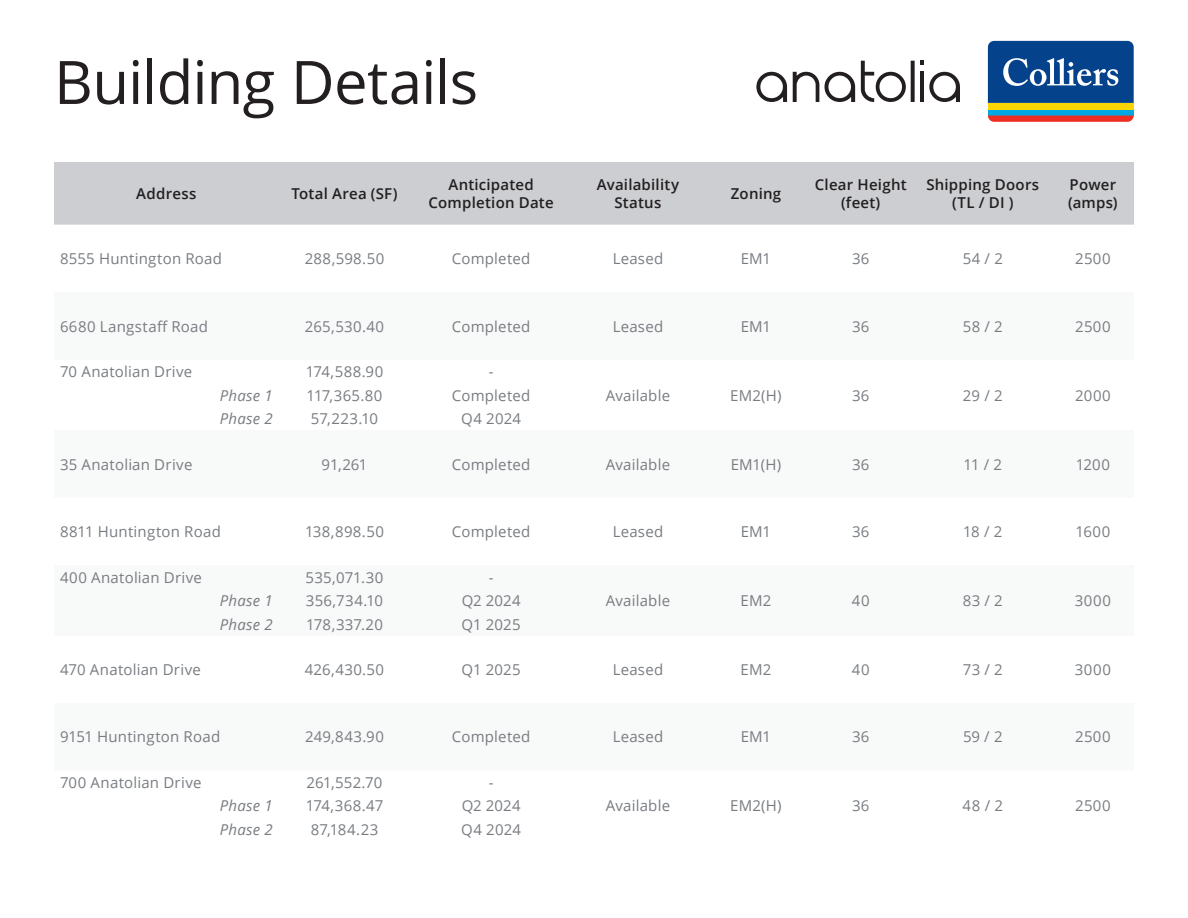
<style>
.page{position:relative;width:1188px;height:918px;background:#fff}
.page>*{position:absolute;margin:0;border:0;box-sizing:border-box;transform-origin:0 0}
.heading{font:60px "Open Sans";letter-spacing:-.015em;color:#231f20}
.Map_-_road_names{font:15px "Open Sans";letter-spacing:.015em;color:#787c81}
.Map_-_road_names-2{font:600 15px/18px "Open Sans";letter-spacing:.015em;color:#231f20;text-align:center}
.Map_-_road_names-3{font:italic 15px "Open Sans";letter-spacing:.01em;color:#787c81}
</style>
<div class="page">
<svg style="left:756px;top:72px;width:31px;height:30px"></svg>
<svg style="left:793px;top:72px;width:26px;height:30px"></svg>
<svg style="left:825px;top:72px;width:30px;height:30px"></svg>
<svg style="left:861px;top:61px;width:99px;height:41px"></svg>
<svg style="left:986px;top:38px;width:150px;height:86px"></svg>
<div style="left:988px;top:109px;width:146px;height:7px;background:#00a8e4"></div>
<div style="left:988px;top:103px;width:146px;height:6px;background:#fed503"></div>
<svg style="left:988px;top:116px;width:146px;height:6px"></svg>
<svg style="left:988px;top:41px;width:146px;height:62px;background:#205698"></svg>
<div style="left:54px;top:162px;width:1080px;height:63px;background:#ccced1"></div>
<p class="heading" style="left:54px;top:41px;width:426px">Building Details</p>
<p class="Map_-_road_names-2" style="left:136px;top:184px;width:62px">Address</p>
<p class="Map_-_road_names-2" style="left:291px;top:184px;width:108px">Total Area (SF)</p>
<p class="Map_-_road_names-2" style="left:448px;top:175px;width:87px">Anticipated</p>
<p class="Map_-_road_names-2" style="left:429px;top:193px;width:127px">Completion Date</p>
<p class="Map_-_road_names-2" style="left:597px;top:175px;width:84px">Availability<br>Status</p>
<p class="Map_-_road_names-2" style="left:731px;top:184px;width:52px">Zoning</p>
<p class="Map_-_road_names-2" style="left:815px;top:175px;width:93px">Clear Height</p>
<p class="Map_-_road_names-2" style="left:841px;top:193px;width:41px">(feet)</p>
<p class="Map_-_road_names-2" style="left:926px;top:175px;width:114px">Shipping Doors</p>
<p class="Map_-_road_names-2" style="left:952px;top:193px;width:63px">(TL / DI )</p>
<p class="Map_-_road_names-2" style="left:1070px;top:175px;width:48px">Power</p>
<p class="Map_-_road_names-2" style="left:1068px;top:193px;width:51px">(amps)</p>
<p class="Map_-_road_names" style="left:60px;top:248px;width:164px">8555 Huntington Road</p>
<p class="Map_-_road_names" style="left:305px;top:248px;width:81px">288,598.50</p>
<p class="Map_-_road_names" style="left:452px;top:248px;width:80px">Completed</p>
<p class="Map_-_road_names" style="left:613px;top:248px;width:52px">Leased</p>
<p class="Map_-_road_names" style="left:741px;top:248px;width:32px">EM1</p>
<p class="Map_-_road_names" style="left:852px;top:248px;width:19px">36</p>
<p class="Map_-_road_names" style="left:963px;top:248px;width:42px">54 / 2</p>
<p class="Map_-_road_names" style="left:1075px;top:248px;width:37px">2500</p>
<p class="Map_-_road_names" style="left:60px;top:316px;width:150px">6680 Langstaff Road</p>
<p class="Map_-_road_names" style="left:305px;top:316px;width:81px">265,530.40</p>
<p class="Map_-_road_names" style="left:452px;top:316px;width:80px">Completed</p>
<p class="Map_-_road_names" style="left:613px;top:316px;width:52px">Leased</p>
<p class="Map_-_road_names" style="left:741px;top:316px;width:32px">EM1</p>
<p class="Map_-_road_names" style="left:852px;top:316px;width:19px">36</p>
<p class="Map_-_road_names" style="left:963px;top:316px;width:42px">58 / 2</p>
<p class="Map_-_road_names" style="left:1075px;top:316px;width:37px">2500</p>
<p class="Map_-_road_names" style="left:60px;top:361px;width:134px">70 Anatolian Drive</p>
<p class="Map_-_road_names" style="left:306px;top:361px;width:79px">174,588.90</p>
<p class="Map_-_road_names" style="left:489px;top:361px;width:6px">-</p>
<p class="Map_-_road_names-3" style="left:220px;top:385px;width:54px">Phase 1</p>
<p class="Map_-_road_names" style="left:307px;top:385px;width:77px">117,365.80</p>
<p class="Map_-_road_names" style="left:452px;top:385px;width:80px">Completed</p>
<p class="Map_-_road_names" style="left:606px;top:385px;width:66px">Available</p>
<p class="Map_-_road_names" style="left:730px;top:385px;width:53px">EM2(H)</p>
<p class="Map_-_road_names" style="left:852px;top:385px;width:19px">36</p>
<p class="Map_-_road_names" style="left:963px;top:385px;width:41px">29 / 2</p>
<p class="Map_-_road_names" style="left:1075px;top:385px;width:37px">2000</p>
<p class="Map_-_road_names-3" style="left:220px;top:408px;width:54px">Phase 2</p>
<p class="Map_-_road_names" style="left:311px;top:408px;width:69px">57,223.10</p>
<p class="Map_-_road_names" style="left:461px;top:408px;width:61px">Q4 2024</p>
<p class="Map_-_road_names" style="left:60px;top:454px;width:134px">35 Anatolian Drive</p>
<p class="Map_-_road_names" style="left:322px;top:454px;width:47px">91,261</p>
<p class="Map_-_road_names" style="left:452px;top:454px;width:80px">Completed</p>
<p class="Map_-_road_names" style="left:606px;top:454px;width:66px">Available</p>
<p class="Map_-_road_names" style="left:731px;top:454px;width:52px">EM1(H)</p>
<p class="Map_-_road_names" style="left:852px;top:454px;width:19px">36</p>
<p class="Map_-_road_names" style="left:964px;top:454px;width:40px">11 / 2</p>
<p class="Map_-_road_names" style="left:1076px;top:454px;width:36px">1200</p>
<p class="Map_-_road_names" style="left:60px;top:521px;width:162px">8811 Huntington Road</p>
<p class="Map_-_road_names" style="left:305px;top:521px;width:80px">138,898.50</p>
<p class="Map_-_road_names" style="left:452px;top:521px;width:80px">Completed</p>
<p class="Map_-_road_names" style="left:613px;top:521px;width:52px">Leased</p>
<p class="Map_-_road_names" style="left:741px;top:521px;width:32px">EM1</p>
<p class="Map_-_road_names" style="left:852px;top:521px;width:19px">36</p>
<p class="Map_-_road_names" style="left:963px;top:521px;width:41px">18 / 2</p>
<p class="Map_-_road_names" style="left:1076px;top:521px;width:36px">1600</p>
<p class="Map_-_road_names" style="left:60px;top:567px;width:144px">400 Anatolian Drive</p>
<p class="Map_-_road_names" style="left:306px;top:567px;width:79px">535,071.30</p>
<p class="Map_-_road_names" style="left:489px;top:567px;width:6px">-</p>
<p class="Map_-_road_names-3" style="left:220px;top:590px;width:54px">Phase 1</p>
<p class="Map_-_road_names" style="left:306px;top:590px;width:79px">356,734.10</p>
<p class="Map_-_road_names" style="left:462px;top:590px;width:60px">Q2 2024</p>
<p class="Map_-_road_names" style="left:606px;top:590px;width:66px">Available</p>
<p class="Map_-_road_names" style="left:741px;top:590px;width:32px">EM2</p>
<p class="Map_-_road_names" style="left:852px;top:590px;width:19px">40</p>
<p class="Map_-_road_names" style="left:963px;top:590px;width:42px">83 / 2</p>
<p class="Map_-_road_names" style="left:1075px;top:590px;width:38px">3000</p>
<p class="Map_-_road_names-3" style="left:220px;top:614px;width:54px">Phase 2</p>
<p class="Map_-_road_names" style="left:306px;top:614px;width:78px">178,337.20</p>
<p class="Map_-_road_names" style="left:462px;top:614px;width:61px">Q1 2025</p>
<p class="Map_-_road_names" style="left:60px;top:659px;width:142px">470 Anatolian Drive</p>
<p class="Map_-_road_names" style="left:305px;top:659px;width:81px">426,430.50</p>
<p class="Map_-_road_names" style="left:462px;top:659px;width:61px">Q1 2025</p>
<p class="Map_-_road_names" style="left:613px;top:659px;width:52px">Leased</p>
<p class="Map_-_road_names" style="left:741px;top:659px;width:32px">EM2</p>
<p class="Map_-_road_names" style="left:852px;top:659px;width:19px">40</p>
<p class="Map_-_road_names" style="left:963px;top:659px;width:42px">73 / 2</p>
<p class="Map_-_road_names" style="left:1075px;top:659px;width:38px">3000</p>
<p class="Map_-_road_names" style="left:60px;top:727px;width:162px">9151 Huntington Road</p>
<p class="Map_-_road_names" style="left:305px;top:727px;width:80px">249,843.90</p>
<p class="Map_-_road_names" style="left:452px;top:727px;width:80px">Completed</p>
<p class="Map_-_road_names" style="left:613px;top:727px;width:52px">Leased</p>
<p class="Map_-_road_names" style="left:741px;top:727px;width:32px">EM1</p>
<p class="Map_-_road_names" style="left:852px;top:727px;width:19px">36</p>
<p class="Map_-_road_names" style="left:963px;top:727px;width:41px">59 / 2</p>
<p class="Map_-_road_names" style="left:1075px;top:727px;width:37px">2500</p>
<p class="Map_-_road_names" style="left:60px;top:772px;width:143px">700 Anatolian Drive</p>
<p class="Map_-_road_names" style="left:307px;top:772px;width:78px">261,552.70</p>
<p class="Map_-_road_names" style="left:489px;top:772px;width:6px">-</p>
<p class="Map_-_road_names-3" style="left:220px;top:796px;width:54px">Phase 1</p>
<p class="Map_-_road_names" style="left:306px;top:796px;width:79px">174,368.47</p>
<p class="Map_-_road_names" style="left:462px;top:796px;width:60px">Q2 2024</p>
<p class="Map_-_road_names" style="left:606px;top:796px;width:66px">Available</p>
<p class="Map_-_road_names" style="left:730px;top:796px;width:53px">EM2(H)</p>
<p class="Map_-_road_names" style="left:852px;top:796px;width:19px">36</p>
<p class="Map_-_road_names" style="left:963px;top:796px;width:42px">48 / 2</p>
<p class="Map_-_road_names" style="left:1075px;top:796px;width:37px">2500</p>
<p class="Map_-_road_names-3" style="left:220px;top:819px;width:54px">Phase 2</p>
<p class="Map_-_road_names" style="left:311px;top:819px;width:69px">87,184.23</p>
<p class="Map_-_road_names" style="left:461px;top:819px;width:61px">Q4 2024</p>
</div>
